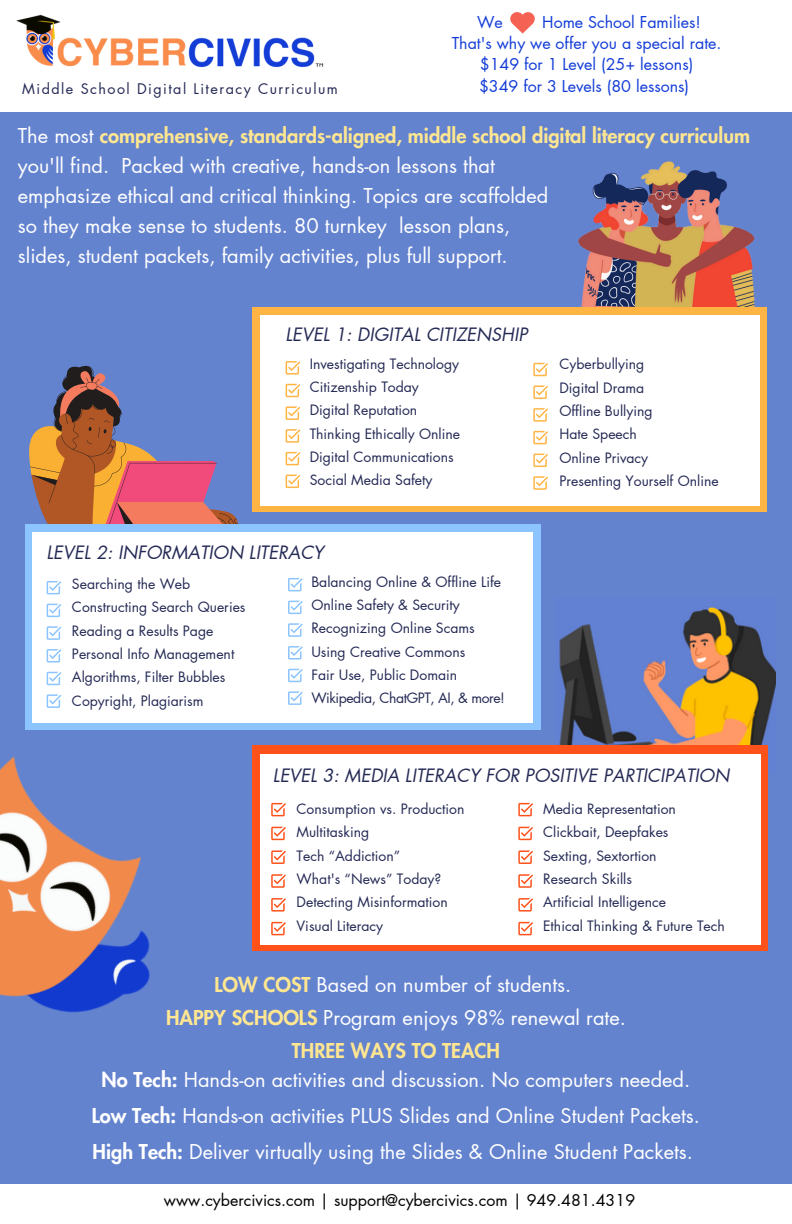
<style>
.page{position:relative;width:792px;height:1224px;background:#6483cf}
.page>*{position:absolute;margin:0;border:0;box-sizing:border-box;transform-origin:0 0}
.t1{font:20px/30px "Futura LT Pro";color:#fff}
.t2{font:800 20px "Futura LT Pro";color:#ffe691}
.t3{font:italic 18px "Futura LT Pro";color:#252a55}
.t4{font:16px "Futura LT Pro";color:#143dd7}
.t5{font:16px "Futura LT Pro";color:#000}
.t6{font:14.4px "Futura LT Pro";letter-spacing:.1em;color:#252a55}
.t7{font:14px "Futura LT Pro";color:#252a55}
.t8{font:14px "Futura LT Pro";letter-spacing:-.03em;color:#252a55}
.s1{font-weight:800;color:#ffe691}
.s2{font-weight:800}
</style>
<div class="page">
<img style="left:555px;top:607px;width:221px;height:139px">
<div style="left:253px;top:746px;width:515px;height:205px;background:#ff511a"></div>
<div style="left:260px;top:754px;width:501px;height:191px;background:#fff"></div>
<svg style="left:29px;top:365px;width:214px;height:160px"></svg>
<div style="left:25px;top:525px;width:515px;height:205px;background:#8bc4ff"></div>
<div style="left:32px;top:532px;width:501px;height:190px;background:#fff"></div>
<div style="left:0;top:0;width:792px;height:112px;background:#fff"></div>
<div style="left:0;top:1184px;width:792px;height:40px;background:#fff"></div>
<img style="left:16px;top:14px;width:308px;height:54px">
<svg style="left:47px;top:581px;width:14px;height:13px"></svg>
<svg style="left:47px;top:604px;width:14px;height:13px"></svg>
<svg style="left:47px;top:626px;width:14px;height:14px"></svg>
<svg style="left:47px;top:649px;width:14px;height:14px"></svg>
<svg style="left:47px;top:672px;width:14px;height:13px"></svg>
<svg style="left:47px;top:694px;width:14px;height:14px"></svg>
<svg style="left:288px;top:578px;width:15px;height:13px"></svg>
<svg style="left:288px;top:601px;width:15px;height:13px"></svg>
<svg style="left:288px;top:623px;width:15px;height:14px"></svg>
<svg style="left:288px;top:646px;width:15px;height:14px"></svg>
<svg style="left:288px;top:669px;width:15px;height:13px"></svg>
<svg style="left:288px;top:691px;width:15px;height:14px"></svg>
<svg style="left:518px;top:803px;width:15px;height:13px"></svg>
<svg style="left:518px;top:827px;width:15px;height:13px"></svg>
<svg style="left:518px;top:850px;width:15px;height:14px"></svg>
<svg style="left:518px;top:874px;width:15px;height:14px"></svg>
<svg style="left:518px;top:898px;width:15px;height:14px"></svg>
<svg style="left:518px;top:922px;width:15px;height:13px"></svg>
<img style="left:578px;top:161px;width:177px;height:146px">
<div style="left:253px;top:307px;width:514px;height:205px;background:#ffb444"></div>
<div style="left:260px;top:316px;width:499px;height:190px;background:#fff"></div>
<svg style="left:286px;top:361px;width:14px;height:14px"></svg>
<svg style="left:286px;top:384px;width:14px;height:13px"></svg>
<svg style="left:286px;top:406px;width:14px;height:14px"></svg>
<svg style="left:286px;top:429px;width:14px;height:14px"></svg>
<svg style="left:286px;top:452px;width:14px;height:13px"></svg>
<svg style="left:286px;top:475px;width:14px;height:13px"></svg>
<svg style="left:533px;top:363px;width:15px;height:13px"></svg>
<svg style="left:533px;top:385px;width:15px;height:14px"></svg>
<svg style="left:533px;top:408px;width:15px;height:14px"></svg>
<svg style="left:533px;top:431px;width:15px;height:13px"></svg>
<svg style="left:533px;top:454px;width:15px;height:13px"></svg>
<svg style="left:533px;top:476px;width:15px;height:14px"></svg>
<svg style="left:271px;top:803px;width:15px;height:13px"></svg>
<svg style="left:271px;top:827px;width:15px;height:13px"></svg>
<svg style="left:271px;top:850px;width:15px;height:14px"></svg>
<svg style="left:271px;top:874px;width:15px;height:14px"></svg>
<svg style="left:271px;top:898px;width:15px;height:14px"></svg>
<svg style="left:271px;top:922px;width:15px;height:13px"></svg>
<img style="left:0;top:722px;width:236px;height:291px">
<svg style="left:510px;top:12px;width:25px;height:22px"></svg>
<p class="t6" style="left:22px;top:82px;width:317px">Middle School Digital Literacy Curriculum</p>
<p class="t4" style="left:477px;top:14px;width:27px">We</p>
<p class="t4" style="left:542px;top:14px;width:160px">Home School Families!</p>
<p class="t4" style="left:452px;top:36px;width:271px">That's why we offer you a special rate.</p>
<p class="t4" style="left:480px;top:57px;width:215px">$149 for 1 Level (25+ lessons)</p>
<p class="t4" style="left:479px;top:78px;width:212px">$349 for 3 Levels (80 lessons)</p>
<p class="t1" style="left:18px;top:121px;width:734px">The most <span class="s1">comprehensive, standards-aligned, middle school digital literacy curriculum </span>you'll find. Packed with creative, hands-on lessons that<br>emphasize ethical and critical thinking. Topics are scaffolded<br>so they make sense to students. 80 turnkey lesson plans,<br>slides, student packets, family activities, plus full support.</p>
<p class="t3" style="left:286px;top:326px;width:243px">LEVEL 1: DIGITAL CITIZENSHIP</p>
<p class="t7" style="left:310px;top:357px;width:151px">Investigating Technology</p>
<p class="t7" style="left:310px;top:380px;width:111px">Citizenship Today</p>
<p class="t7" style="left:310px;top:404px;width:109px">Digital Reputation</p>
<p class="t7" style="left:310px;top:427px;width:152px">Thinking Ethically Online</p>
<p class="t7" style="left:310px;top:450px;width:146px">Digital Communications</p>
<p class="t7" style="left:310px;top:474px;width:124px">Social Media Safety</p>
<p class="t3" style="left:47px;top:544px;width:279px">LEVEL 2: INFORMATION LITERACY</p>
<h4 class="t7" style="left:72px;top:578px;width:120px">Searching the Web</h4>
<p class="t7" style="left:72px;top:601px;width:175px">Constructing Search Queries</p>
<p class="t7" style="left:72px;top:624px;width:143px">Reading a Results Page</p>
<h3 class="t7" style="left:72px;top:648px;width:164px">Personal Info Management</h3>
<p class="t7" style="left:72px;top:671px;width:155px">Algorithms, Filter Bubbles</p>
<p class="t7" style="left:72px;top:694px;width:133px">Copyright, Plagiarism</p>
<p class="t7" style="left:311px;top:575px;width:191px">Balancing Online &amp; Offline Life</p>
<p class="t7" style="left:311px;top:598px;width:150px">Online Safety &amp; Security</p>
<p class="t7" style="left:311px;top:622px;width:165px">Recognizing Online Scams</p>
<p class="t7" style="left:311px;top:645px;width:156px">Using Creative Commons</p>
<p class="t7" style="left:311px;top:668px;width:147px">Fair Use, Public Domain</p>
<p class="t8" style="left:311px;top:692px;width:195px">Wikipedia, ChatGPT, AI, &amp; more!</p>
<h2 class="t7" style="left:559px;top:358px;width:86px">Cyberbullying</h2>
<p class="t7" style="left:559px;top:381px;width:86px">Digital Drama</p>
<p class="t7" style="left:559px;top:404px;width:95px">Offline Bullying</p>
<p class="t7" style="left:559px;top:428px;width:79px">Hate Speech</p>
<p class="t7" style="left:559px;top:451px;width:90px">Online Privacy</p>
<p class="t7" style="left:559px;top:474px;width:161px">Presenting Yourself Online</p>
<p class="t3" style="left:273px;top:767px;width:458px">LEVEL 3: MEDIA LITERACY FOR POSITIVE PARTICIPATION</p>
<p class="t7" style="left:297px;top:802px;width:169px">Consumption vs. Production</p>
<p class="t7" style="left:297px;top:826px;width:74px">Multitasking</p>
<h2 class="t7" style="left:297px;top:849px;width:105px">Tech “Addiction”</h2>
<p class="t7" style="left:297px;top:872px;width:146px">What's “News” Today?</p>
<p class="t7" style="left:297px;top:896px;width:153px">Detecting Misinformation</p>
<p class="t7" style="left:297px;top:919px;width:88px">Visual Literacy</p>
<p class="t7" style="left:543px;top:802px;width:134px">Media Representation</p>
<p class="t7" style="left:543px;top:826px;width:127px">Clickbait, Deepfakes</p>
<p class="t7" style="left:543px;top:849px;width:115px">Sexting, Sextortion</p>
<p class="t7" style="left:543px;top:872px;width:90px">Research Skills</p>
<p class="t7" style="left:543px;top:896px;width:125px">Artificial Intelligence</p>
<p class="t7" style="left:543px;top:919px;width:183px">Ethical Thinking &amp; Future Tech</p>
<p class="t1" style="left:214px;top:971px;width:359px"><span class="s1">LOW COST</span> Based on number of students.</p>
<p class="t1" style="left:166px;top:1004px;width:461px"><span class="s1">HAPPY SCHOOLS</span> Program enjoys 98% renewal rate.</p>
<p class="t2" style="left:292px;top:1042px;width:210px">THREE WAYS TO TEACH</p>
<p class="t1" style="left:102px;top:1065px;width:590px"><span class="s2">No Tech:</span> Hands-on activities and discussion. No computers needed.</p>
<p class="t1" style="left:92px;top:1101px;width:610px"><span class="s2">Low Tech:</span> Hands-on activities PLUS Slides and Online Student Packets.</p>
<p class="t1" style="left:93px;top:1137px;width:602px"><span class="s2">High Tech:</span> Deliver virtually using the Slides &amp; Online Student Packets.</p>
<p class="t5" style="left:164px;top:1193px;width:473px">www.cybercivics.com | support@cybercivics.com | 949.481.4319</p>
</div>
